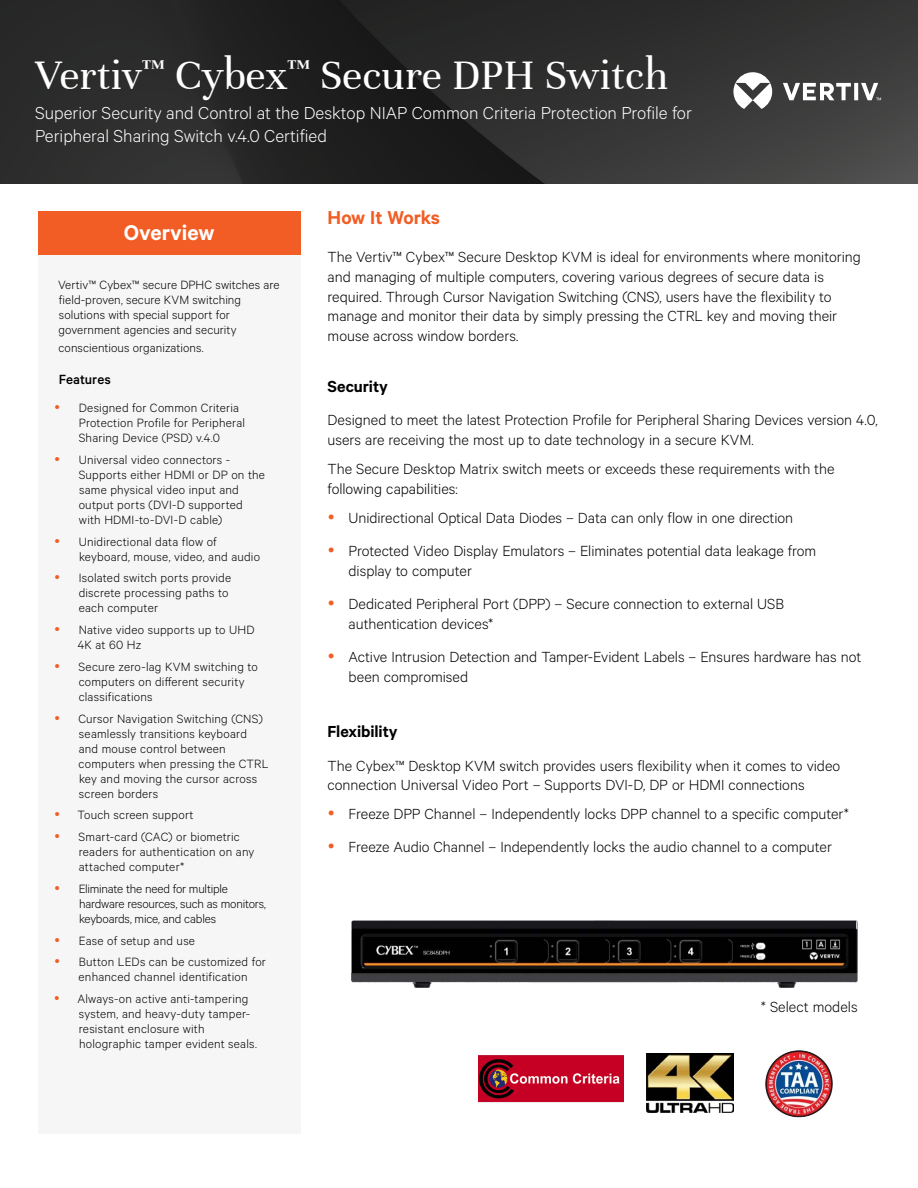
<style>
.page{position:relative;width:918px;height:1188px;background:#fff}
.page>*{position:absolute;margin:0;border:0;box-sizing:border-box;transform-origin:0 0}
.t1{font:45px "Unna";color:#fff}
.t2{font:600 24px "Calibre";color:#fff}
.t3{font:600 21px "Calibre";letter-spacing:-.015em;color:#f15d24}
.t4{font:300 19.5px/23.4px "Calibre";color:#fff}
.t5{font:600 18px "Calibre";letter-spacing:-.005em;color:#000}
.t6{font:300 16.5px/19.8px "Calibre";color:#000}
.t7{font:500 15px "Calibre";color:#000}
.t8{font:300 13.5px/15px "Calibre";letter-spacing:.015em;color:#000}
.t9{font:300 13.5px/15px "Calibre";letter-spacing:-.015em;color:#000}
</style>
<div class="page">
<img style="left:0;top:0;width:918px;height:183px">
<svg style="left:733px;top:72px;width:148px;height:37px"></svg>
<div style="left:38px;top:254px;width:263px;height:880px;background:#f6f6f6"></div>
<div style="left:38px;top:211px;width:263px;height:43px;background:#f15d24"></div>
<img style="left:765px;top:1050px;width:68px;height:68px">
<img style="left:647px;top:1054px;width:86px;height:58px">
<img style="left:478px;top:1055px;width:145px;height:48px">
<img style="left:351px;top:921px;width:507px;height:67px">
<h1 class="t1" style="left:35px;top:50px;width:634px">Vertiv<sup>™</sup> Cybex<sup>™</sup> Secure DPH Switch</h1>
<p class="t4" style="left:35px;top:100px;width:658px">Superior Security and Control at the Desktop NIAP Common Criteria Protection Profile for<br>Peripheral Sharing Switch v.4.0 Certified</p>
<h2 class="t2" style="left:124px;top:219px;width:92px">Overview</h2>
<p class="t8" style="left:58px;top:277px;width:223px">Vertiv™ Cybex™ secure DPHC switches are field-proven, secure KVM switching solutions with special support for government agencies and security</p>
<p class="t8" style="left:58px;top:340px;width:147px">conscientious organizations.</p>
<p class="t7" style="left:59px;top:370px;width:53px">Features</p>
<p class="t8" style="left:79px;top:400px;width:168px">Designed for Common Criteria<br>Protection Profile for Peripheral<br>Sharing Device (PSD) v.4.0</p>
<p class="t8" style="left:79px;top:452px;width:188px">Universal video connectors -<br>Supports either HDMI or DP on the same physical video input and output ports (DVI-D supported with HDMI-to-DVI-D cable)</p>
<p class="t8" style="left:79px;top:533px;width:183px">Unidirectional data flow of keyboard, mouse, video, and audio</p>
<p class="t8" style="left:79px;top:570px;width:154px">Isolated switch ports provide discrete processing paths to each computer</p>
<p class="t8" style="left:78px;top:622px;width:178px">Native video supports up to UHD<br>4K at 60 Hz</p>
<p class="t8" style="left:79px;top:659px;width:181px">Secure zero-lag KVM switching to computers on different security classifications</p>
<p class="t8" style="left:78px;top:710px;width:192px">Cursor Navigation Switching (CNS) seamlessly transitions keyboard and mouse control between computers when pressing the CTRL key and moving the cursor across screen borders</p>
<p class="t8" style="left:77px;top:804px;width:164px;line-height:21.8px">Touch screen support<br>Smart-card (CAC) or biometric</p>
<p class="t8" style="left:79px;top:844px;width:177px">readers for authentication on any attached computer*</p>
<p class="t9" style="left:79px;top:881px;width:189px">Eliminate the need for multiple hardware resources, such as monitors, keyboards, mice, and cables</p>
<p class="t8" style="left:79px;top:929px;width:189px;line-height:21.8px">Ease of setup and use<br>Button LEDs can be customized for</p>
<p class="t8" style="left:77px;top:966px;width:172px;line-height:21.8px">enhanced channel identification<br>Always-on active anti-tampering</p>
<p class="t8" style="left:79px;top:1006px;width:180px">system, and heavy-duty tamper&shy;resistant enclosure with holographic tamper evident seals.</p>
<p class="t3" style="left:328px;top:205px;width:114px">How It Works</p>
<p class="t6" style="left:328px;top:246px;width:535px">The Vertiv™ Cybex™ Secure Desktop KVM is ideal for environments where monitoring and managing of multiple computers, covering various degrees of secure data is required. Through Cursor Navigation Switching (CNS), users have the flexibility to manage and monitor their data by simply pressing the CTRL key and moving their mouse across window borders.</p>
<p class="t5" style="left:328px;top:376px;width:62px">Security</p>
<p class="t6" style="left:328px;top:410px;width:552px">Designed to meet the latest Protection Profile for Peripheral Sharing Devices version 4.0, users are receiving the most up to date technology in a secure KVM.</p>
<p class="t6" style="left:328px;top:458px;width:508px">The Secure Desktop Matrix switch meets or exceeds these requirements with the following capabilities:</p>
<p class="t6" style="left:349px;top:500px;width:469px;line-height:33.3px">Unidirectional Optical Data Diodes – Data can only flow in one direction<br>Protected Video Display Emulators – Eliminates potential data leakage from</p>
<p class="t6" style="left:349px;top:553px;width:437px;line-height:33.3px">display to computer<br>Dedicated Peripheral Port (DPP) – Secure connection to external USB</p>
<p class="t6" style="left:349px;top:606px;width:514px;line-height:33.3px">authentication devices*<br>Active Intrusion Detection and Tamper-Evident Labels – Ensures hardware has not</p>
<p class="t6" style="left:349px;top:666px;width:121px">been compromised</p>
<p class="t5" style="left:328px;top:721px;width:72px">Flexibility</p>
<p class="t6" style="left:328px;top:755px;width:514px">The Cybex™ Desktop KVM switch provides users flexibility when it comes to video connection Universal Video Port – Supports DVI-D, DP or HDMI connections</p>
<p class="t6" style="left:349px;top:797px;width:502px;line-height:33.3px">Freeze DPP Channel – Independently locks DPP channel to a specific computer*<br>Freeze Audio Channel – Independently locks the audio channel to a computer</p>
<p class="t6" style="left:761px;top:997px;width:98px">* Select models</p>
</div>
